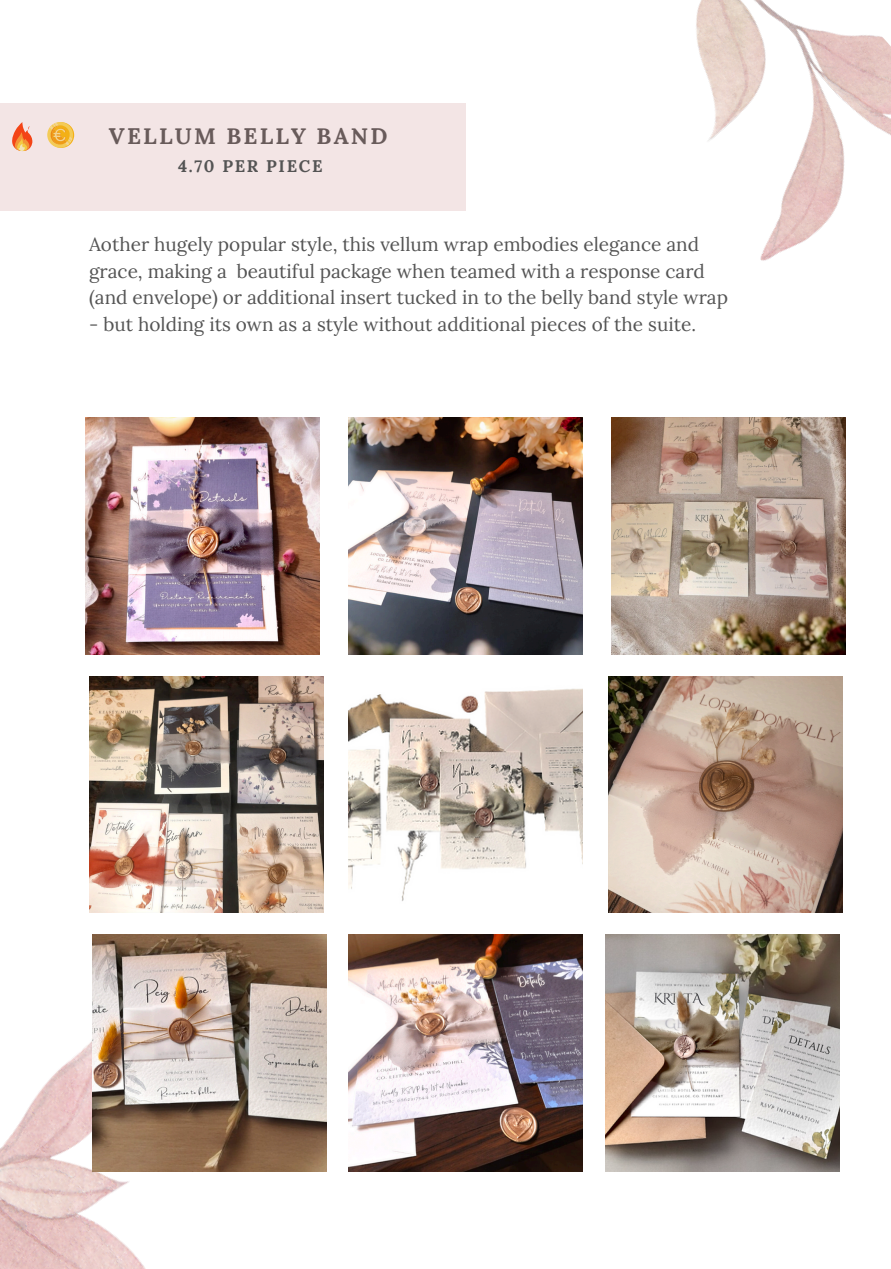
<style>
.page{position:relative;width:891px;height:1269px;background:#fff}
.page>*{position:absolute;margin:0;border:0;box-sizing:border-box;transform-origin:0 0}
.t1{font:700 22.5px "Lora";letter-spacing:.1em;color:#545454}
.t2{font:19.05px/26.4px "Lora";color:#545454}
.t3{font:700 16.8px "Lora";letter-spacing:.1em;color:#545454}
</style>
<div class="page">
<img style="left:696px;top:0;width:195px;height:261px">
<img style="left:0;top:977px;width:753px;height:292px">
<div style="left:0;top:103px;width:466px;height:108px;background:#f3e5e5"></div>
<img style="left:86px;top:418px;width:234px;height:236px">
<img style="left:349px;top:418px;width:234px;height:236px">
<img style="left:612px;top:418px;width:234px;height:236px">
<img style="left:349px;top:688px;width:234px;height:213px">
<img style="left:349px;top:935px;width:234px;height:236px">
<img style="left:89px;top:676px;width:234px;height:237px">
<img style="left:92px;top:935px;width:234px;height:236px">
<img style="left:609px;top:676px;width:234px;height:237px">
<img style="left:606px;top:935px;width:234px;height:236px">
<p class="t1" style="left:109px;top:121px;width:280px">VELLUM BELLY BAND</p>
<p class="t3" style="left:178px;top:155px;width:146px">4.70 PER PIECE</p>
<p class="t2" style="left:89px;top:231px;width:640px">Aother hugely popular style, this vellum wrap embodies elegance and grace, making a beautiful package when teamed with a response card (and envelope) or additional insert tucked in to the belly band style wrap</p>
<p class="t2" style="left:89px;top:310px;width:608px">- but holding its own as a style without additional pieces of the suite.</p>
</div>
